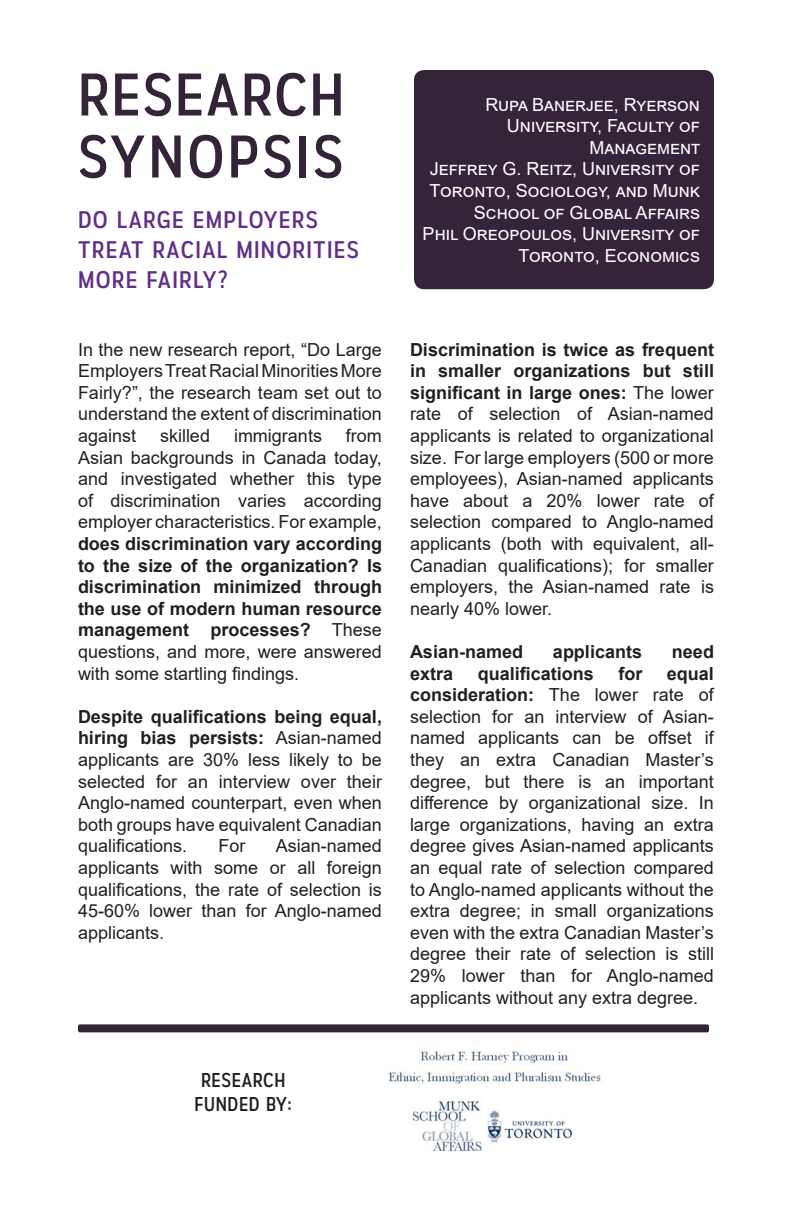
<style>
.page{position:relative;width:792px;height:1224px;background:#fff}
.page>*{position:absolute;margin:0;border:0;box-sizing:border-box;transform-origin:0 0}
.t1{font:60px "Autoradiographic Rg";letter-spacing:.03em;color:#352339;scale:1.05 1}
.t2{font:60px "Autoradiographic Rg";letter-spacing:.05em;color:#352339;scale:1.05 1}
.t3{font:24px/30px "Autoradiographic Rg";letter-spacing:.05em;color:#622f88;scale:1.05 1}
.t4{font:20px "Autoradiographic Rg";letter-spacing:.03em;color:#231f20}
.t5{font:18px/21.6px "Arial";color:#231f20;text-align:justify}
.t6{font:18px/21.6px "Arial";color:#fff;text-align:right}
.t7{font:700 18px "Arial";color:#231f20}
.s1{font-weight:700}
</style>
<div class="page">
<img style="left:388px;top:1051px;width:213px;height:101px">
<div style="left:414px;top:70px;width:300px;height:219px;background:#352339;border-radius:10px"></div>
<div style="left:78px;top:1024px;width:631px;height:8px;background:#352339;border-radius:2px"></div>
<p class="t1" style="left:78px;top:60px;width:255px">RESEARCH</p>
<p class="t2" style="left:78px;top:122px;width:254px">SYNOPSIS</p>
<p class="t3" style="left:78px;top:205px;width:269px">DO LARGE EMPLOYERS<br>TREAT RACIAL MINORITIES<br>MORE FAIRLY?</p>
<p class="t5" style="left:78px;top:338px;width:305px">In the new research report, “Do Large Employers Treat Racial Minorities More Fairly?”, the research team set out to understand the extent of discrimination against</p>
<p class="t5" style="left:78px;top:425px;width:306px;text-indent:268px">from Asian backgrounds in Canada today, and investigated whether this type of discrimination varies according employer characteristics. For example, <span class="s1">does discrimination vary according to the size of the organization? Is discrimination minimized through the use of modern human resource management processes?</span> These questions, and more, were answered with some startling findings.</p>
<p class="t5" style="left:78px;top:705px;width:306px"><span class="s1">Despite qualifications being equal, hiring bias persists:</span> Asian-named applicants are 30% less likely to be selected for an interview over their Anglo-named counterpart, even when both groups have equivalent Canadian qualifications.</p>
<p class="t5" style="left:160px;top:425px;width:52px">skilled</p>
<p class="t5" style="left:234px;top:425px;width:90px">immigrants</p>
<p class="t5" style="left:78px;top:835px;width:305px;text-indent:198px">Asian-named applicants with some or all foreign qualifications, the rate of selection is 45-60% lower than for Anglo-named applicants.</p>
<p class="t5" style="left:218px;top:835px;width:28px">For</p>
<p class="t4" style="left:201px;top:1068px;width:86px">RESEARCH</p>
<p class="t4" style="left:195px;top:1092px;width:99px">FUNDED BY:</p>
<p class="t6" style="left:485px;top:93px;width:216px">Rupa Banerjee, Ryerson<br>University, Faculty of<br>Management</p>
<p class="t6" style="left:429px;top:158px;width:272px">Jeffrey G. Reitz, University of<br>Toronto, Sociology, and Munk<br>School of Global Affairs</p>
<p class="t6" style="left:423px;top:223px;width:279px">Phil Oreopoulos, University of<br>Toronto, Economics</p>
<p class="t5" style="left:410px;top:338px;width:306px"><span class="s1">Discrimination is twice as frequent in smaller organizations but still significant in large ones:</span> The lower rate of selection of Asian-named applicants is related to organizational size. For large employers (500 or more employees), Asian-named applicants have about a 20% lower rate of selection compared to Anglo-named applicants (both with equivalent, all-Canadian qualifications); for smaller employers, the Asian-named rate is nearly 40% lower.</p>
<p class="t7" style="left:410px;top:639px;width:115px">Asian-named</p>
<p class="t7" style="left:553px;top:639px;width:91px">applicants</p>
<p class="t7" style="left:672px;top:639px;width:44px">need</p>
<p class="t7" style="left:410px;top:660px;width:45px">extra</p>
<p class="t7" style="left:478px;top:660px;width:118px">qualifications</p>
<p class="t7" style="left:618px;top:660px;width:25px">for</p>
<p class="t5" style="left:410px;top:662px;width:306px;text-indent:257px"><span class="s1">equal consideration:</span> The lower rate of selection for an interview of Asian&shy;named applicants can be offset if they an extra Canadian Master’s degree, but there is an important difference by organizational size. In large organizations, having an extra degree gives Asian-named applicants an equal rate of selection compared to Anglo-named applicants without the extra degree; in small organizations even with the extra Canadian Master’s degree their rate of selection is still 29% lower than for Anglo-named applicants without any extra degree.</p>
</div>
